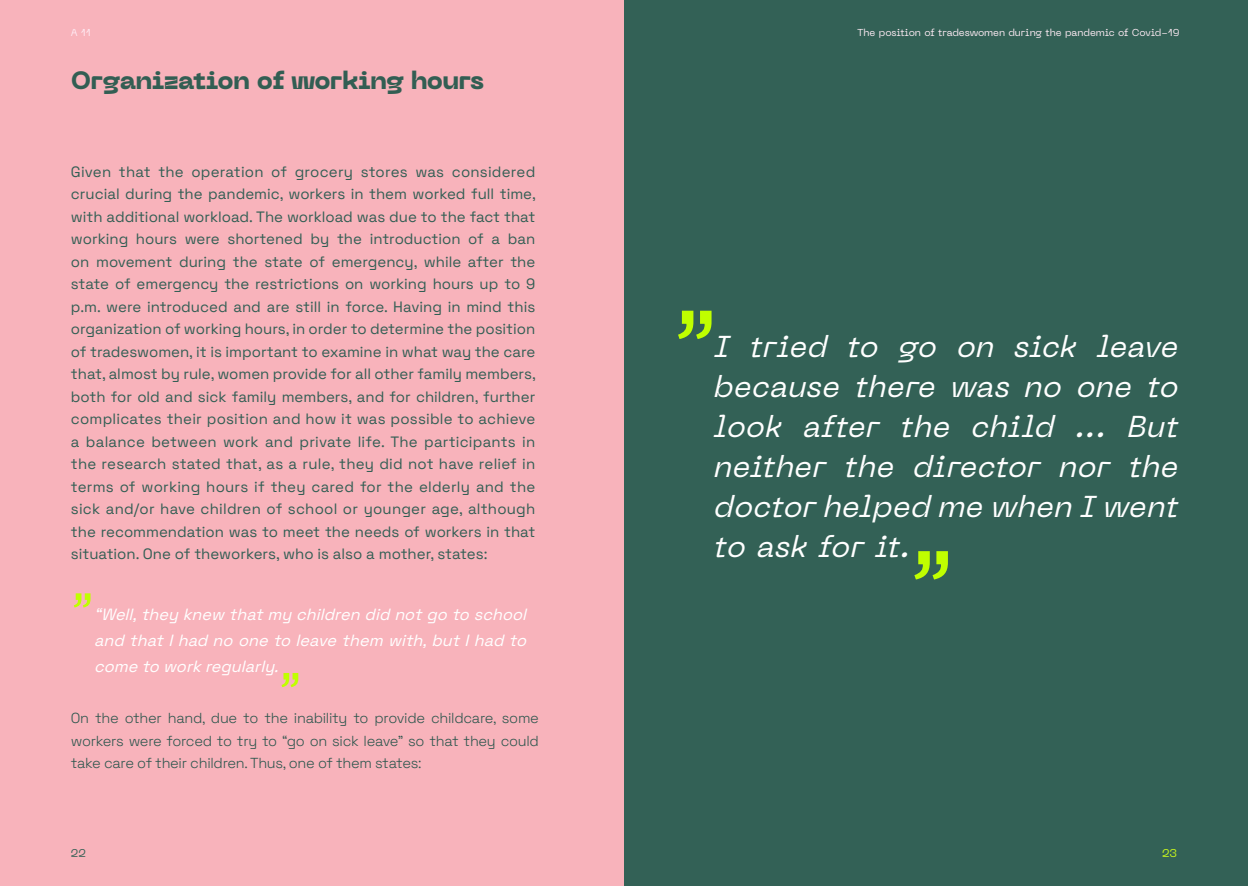
<style>
.page{position:relative;width:1248px;height:886px;background:#fff}
.page>*{position:absolute;margin:0;border:0;box-sizing:border-box;transform-origin:0 0}
.t1{font:125px "Gotham";color:#c0ff00}
.t2{font:62.5px "Gotham";color:#c0ff00}
.t3{font:italic 30px/40px "Neue Machina";color:#fff;text-align:justify}
.t4{font:800 25px "Neue Machina";letter-spacing:-.03em;color:#325e53}
.t5{font:italic 16.25px/26.2px "Space Grotesk";color:#fff;text-align:justify}
.t6{font:15px/22.5px "Space Grotesk";color:#325e54;text-align:justify}
.t7{font:300 14.5px/22.5px "Space Grotesk";letter-spacing:-.02em;color:#2a554c;text-align:justify}
.t8{font:11.25px "Neue Machina";color:#cdfc1c}
.t9{font:11.25px "Neue Machina";color:#325e53}
.t10{font:10px "Neue Machina";letter-spacing:-.01em;color:#ffecf5}
</style>
<div class="page">
<div style="left:624px;top:0;width:623px;height:886px;background:#336156"></div>
<div style="left:0;top:0;width:624px;height:886px;background:#f8b3bb"></div>
<p class="t10" style="left:71px;top:26px;width:21px">A 11</p>
<p class="t4" style="left:71px;top:64px;width:414px">Organization of working hours</p>
<p class="t6" style="left:71px;top:160px;width:466px">Given that the operation of grocery stores was considered crucial during the pandemic, workers in them worked full time, with additional workload. The workload was due to the fact that working hours were shortened by the introduction of a ban on movement during the state of emergency, while after the state of emergency the restrictions on working hours up to 9 p.m. were introduced and are still in force. Having in mind this organization of working hours, in order to determine the position of tradeswomen, it is important to examine in what way the care that, almost by rule, women provide for all other family members, both for old and sick family members, and for children, further complicates their position and how it was possible to achieve a balance between work and private life. The participants in the research stated that, as a rule, they did not have relief in terms of working hours if they cared for the elderly and the sick and/or have children of school or younger age, although the recommendation was to meet the needs of workers in that situation. One of theworkers, who is also a mother, states:</p>
<p class="t2" style="left:71px;top:538px;width:26px">,,</p>
<p class="t5" style="left:94px;top:600px;width:438px">“Well,they knew thatmy children did notgo to school and thatIhad no one to leave them with,butIhad to come to workregularly.</p>
<p class="t2" style="left:279px;top:617px;width:26px">,,</p>
<p class="t7" style="left:71px;top:706px;width:469px">On the other hand, due to the inability to provide childcare, some workers were forced to try to “go on sick leave” so that they could take care of their children. Thus, one of them states:</p>
<p class="t9" style="left:71px;top:846px;width:17px">22</p>
<p class="t10" style="left:857px;top:26px;width:324px">The position of tradeswomen during the pandemic of Covid-19</p>
<p class="t1" style="left:672px;top:200px;width:50px">,,</p>
<p class="t3" style="left:712px;top:326px;width:474px">I tried to go on sick leave because there was no one to look after the child ... But neither the director nor the doctorhelped me when I went to ask for it.</p>
<p class="t1" style="left:908px;top:440px;width:50px">,,</p>
<p class="t8" style="left:1161px;top:846px;width:17px">23</p>
</div>
